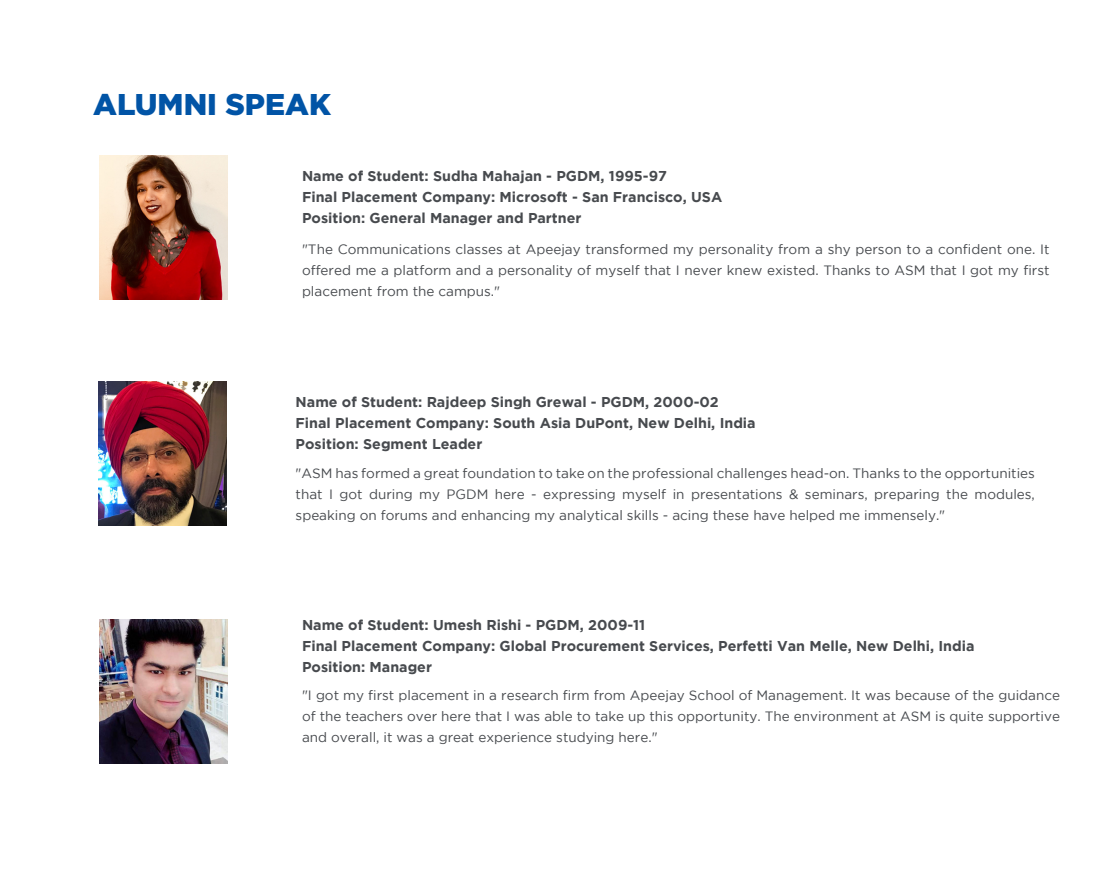
<style>
.page{position:relative;width:1106px;height:893px;background:#fff}
.page>*{position:absolute;margin:0;border:0;box-sizing:border-box;transform-origin:0 0}
.t1{font:900 30px "Gotham";color:#0154a6}
.t2{font:700 14.25px "Gotham";color:#474a4e}
.t3{font:700 14.25px "Gotham";color:#474a4e}
.t4{font:13.5px/21px "Gotham";color:#474a4e;text-align:justify}
.s1{font-style:inherit}
</style>
<div class="page">
<img style="left:99px;top:381px;width:127px;height:145px">
<img style="left:100px;top:156px;width:127px;height:144px">
<img style="left:100px;top:619px;width:127px;height:144px">
<p class="t1" style="left:93px;top:87px;width:239px">ALUMNI SPEAK</p>
<p class="t3" style="left:302px;top:168px;width:366px"><span class="s1">Name of Student:</span> Sudha Mahajan - PGDM, 1995-97</p>
<p class="t2" style="left:302px;top:189px;width:422px">Final Placement Company: Microsoft - San Francisco, USA</p>
<p class="t2" style="left:302px;top:210px;width:281px">Position: General Manager and Partner</p>
<p class="t4" style="left:302px;top:238px;width:749px">"The Communications classes at Apeejay transformed my personality from a shy person to a confident one. It offered me a platform and a personality of myself that I never knew existed. Thanks to ASM that I got my first placement from the campus."</p>
<p class="t3" style="left:296px;top:394px;width:425px"><span class="s1">Name of Student:</span> Rajdeep Singh Grewal - PGDM, 2000-02</p>
<p class="t2" style="left:296px;top:415px;width:461px">Final Placement Company: South Asia DuPont, New Delhi, India</p>
<p class="t2" style="left:296px;top:436px;width:188px">Position: Segment Leader</p>
<p class="t4" style="left:296px;top:462px;width:741px">"ASM has formed a great foundation to take on the professional challenges head-on. Thanks to the opportunities that I got during my PGDM here - expressing myself in presentations &amp; seminars, preparing the modules, speaking on forums and enhancing my analytical skills - acing these have helped me immensely."</p>
<p class="t3" style="left:302px;top:617px;width:345px"><span class="s1">Name of Student:</span> Umesh Rishi - PGDM, 2009-11</p>
<p class="t2" style="left:302px;top:638px;width:674px">Final Placement Company: Global Procurement Services, Perfetti Van Melle, New Delhi, India</p>
<p class="t2" style="left:302px;top:659px;width:131px">Position: Manager</p>
<p class="t4" style="left:302px;top:685px;width:759px">"I got my first placement in a research firm from Apeejay School of Management. It was because of the guidance of the teachers over here that I was able to take up this opportunity. The environment at ASM is quite supportive and overall, it was a great experience studying here."</p>
</div>
